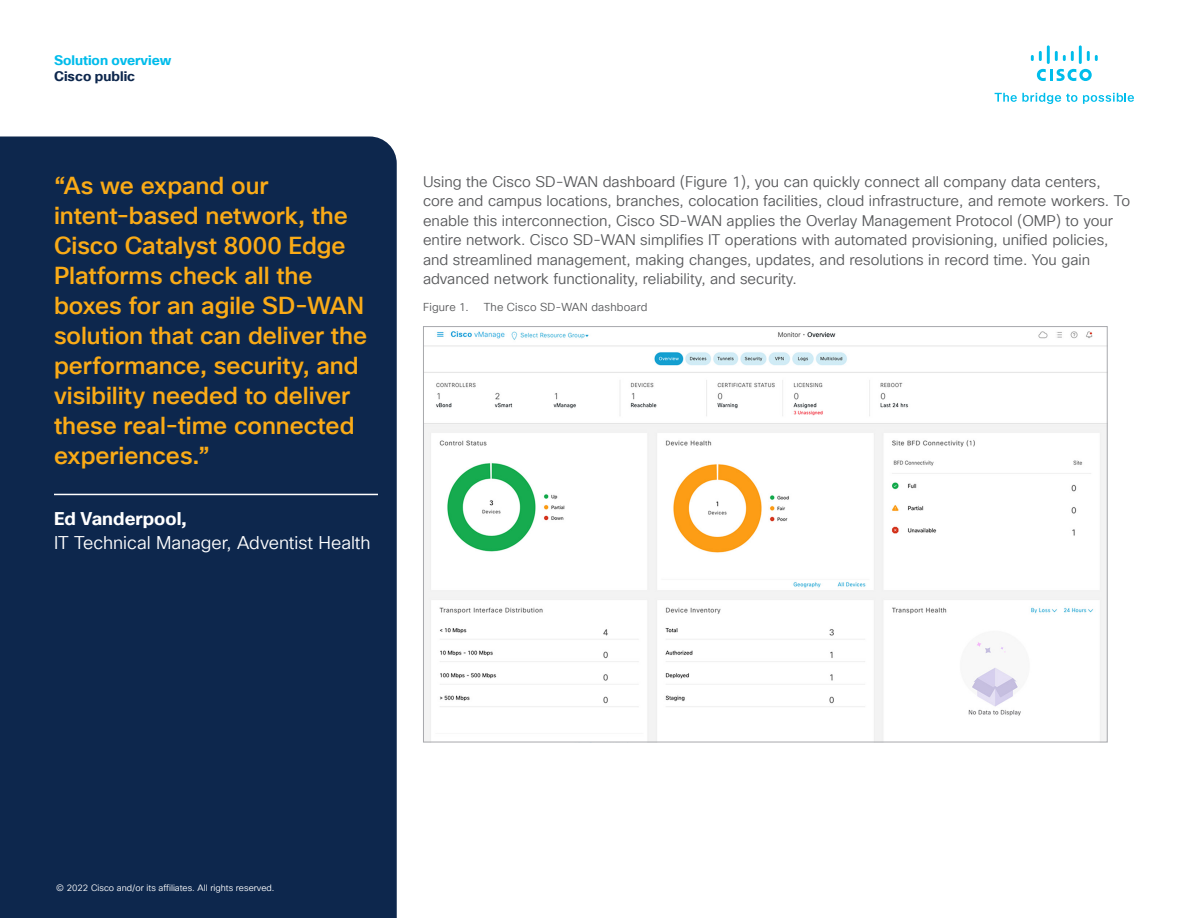
<style>
.page{position:relative;width:1188px;height:918px;background:#fff}
.page>*{position:absolute;margin:0;border:0;box-sizing:border-box;transform-origin:0 0}
.Pull_Quote_Body{font:500 24px/30px "Cisco Sans TT";color:#faab17}
.Pull_Quote_Author_Na{font:18px/24px "Cisco Sans TT Light";letter-spacing:-.005em;color:#fff}
.Body{font:15px/19.5px "Cisco Sans TT Light";color:#57585a}
.t1{font:700 13.5px "Cisco Sans TT";color:#00bceb}
.t2{font:700 13.5px "Cisco Sans TT";color:#0d274d}
.Body-2{font:11.25px "Cisco Sans TT Light";letter-spacing:.015em;color:#57585a}
.Footer_white{font:9px "Cisco Sans TT Light";color:#fff}
.s1{font-family:"Cisco Sans TT";font-weight:700}
</style>
<div class="page">
<svg style="left:995px;top:93px;width:82px;height:11px"></svg>
<svg style="left:1083px;top:93px;width:51px;height:11px"></svg>
<svg style="left:1037px;top:69px;width:55px;height:12px"></svg>
<svg style="left:1031px;top:51px;width:11px;height:10px"></svg>
<hr style="left:1047px;top:45px;width:3px;height:19px;background:#00bdeb">
<svg style="left:1055px;top:51px;width:19px;height:10px"></svg>
<hr style="left:1079px;top:45px;width:3px;height:19px;background:#00bdeb">
<svg style="left:1087px;top:51px;width:11px;height:10px"></svg>
<div style="left:0;top:136px;width:397px;height:782px;background:#0d274d"></div>
<img style="left:425px;top:331px;width:681px;height:409px">
<hr style="left:54px;top:494px;width:324px;height:1px;background:#fff">
<p class="t1" style="left:54px;top:51px;width:119px">Solution overview</p>
<p class="t2" style="left:54px;top:67px;width:83px">Cisco public</p>
<p class="Pull_Quote_Body" style="left:54px;top:172px;width:315px">“As we expand our intent-based network, the<br>Cisco Catalyst 8000 Edge<br>Platforms check all the boxes for an agile SD-WAN solution that can deliver the performance, security, and visibility needed to deliver these real-time connected experiences.”</p>
<p class="Pull_Quote_Author_Na" style="left:54px;top:507px;width:318px"><span class="s1">Ed Vanderpool,<br></span>IT Technical Manager, Adventist Health</p>
<p class="Body" style="left:423px;top:172px;width:709px">Using the Cisco SD-WAN dashboard (Figure 1), you can quickly connect all company data centers, core and campus locations, branches, colocation facilities, cloud infrastructure, and remote workers. To enable this interconnection, Cisco SD-WAN applies the Overlay Management Protocol (OMP) to your entire network. Cisco SD-WAN simplifies IT operations with automated provisioning, unified policies, and streamlined management, making changes, updates, and resolutions in record time. You gain advanced network functionality, reliability, and security.</p>
<p class="Body-2" style="left:423px;top:300px;width:47px">Figure 1.</p>
<p class="Body-2" style="left:484px;top:300px;width:165px">The Cisco SD-WAN dashboard</p>
<p class="Footer_white" style="left:56px;top:882px;width:220px">© 2022 Cisco and/or its affiliates. All rights reserved.</p>
</div>
